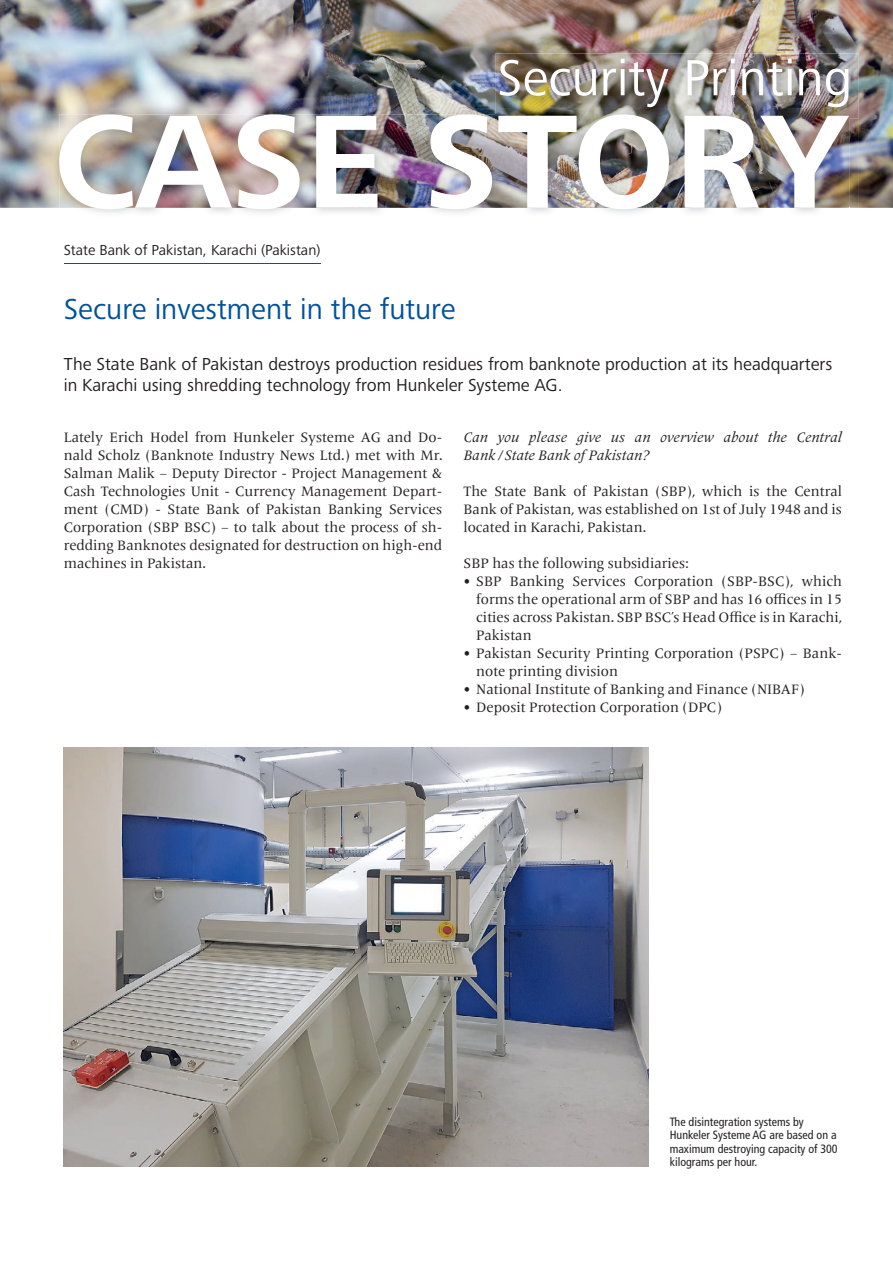
<style>
.page{position:relative;width:893px;height:1263px;background:#fff}
.page>*{position:absolute;margin:0;border:0;box-sizing:border-box;transform-origin:0 0}
.t1{font:700 138px "Frutiger Next Pro";letter-spacing:-.01em;color:#fff}
.t2{font:52.5px "Frutiger Next Pro";color:#fff}
.t3{font:30px "Frutiger Next Pro";color:#01519b}
.t4{font:18px/21.6px "Frutiger Next Pro";color:#231f20}
.t5{font:15px "Frutiger Next Pro";color:#231f20}
.t6{font:14.25px/18px "Frutiger Serif LT Pro";color:#231f20;text-align:justify}
.t7{font:italic 14.25px/18px "Frutiger Serif LT Pro";color:#231f20}
.t8{font:condensed 12px/13.5px "Frutiger";color:#231f20}
</style>
<div class="page">
<hr style="left:64px;top:263px;width:256px;height:1px;background:#01519b">
<img style="left:64px;top:748px;width:584px;height:418px">
<img style="left:0;top:0;width:893px;height:208px">
<img style="left:53px;top:108px;width:805px;height:105px">
<img style="left:59px;top:114px;width:790px;height:95px">
<img style="left:495px;top:53px;width:364px;height:65px">
<img style="left:495px;top:108px;width:363px;height:10px">
<img style="left:495px;top:114px;width:354px;height:4px">
<h2 class="t2" style="left:497px;top:48px;width:357px">Security Printing</h2>
<h1 class="t1" style="left:54px;top:83px;width:796px">CASE STORY</h1>
<p class="t5" style="left:64px;top:241px;width:258px">State Bank of Pakistan, Karachi (Pakistan)</p>
<h3 class="t3" style="left:64px;top:292px;width:393px">Secure investment in the future</h3>
<p class="t4" style="left:64px;top:353px;width:770px">The State Bank of Pakistan destroys production residues from banknote production at its headquarters in Karachi using shredding technology from Hunkeler Systeme AG.</p>
<p class="t6" style="left:64px;top:428px;width:380px">Lately Erich Hodel from Hunkeler Systeme AG and Do&shy;nald Scholz (Banknote Industry News Ltd.) met with Mr.<br>Salman Malik – Deputy Director - Project Management &amp; Cash Technologies Unit - Currency Management Depart&shy;ment (CMD) - State Bank of Pakistan Banking Services Corporation (SBP BSC) – to talk about the process of sh&shy;redding Banknotes designated for destruction on high-end machines in Pakistan.</p>
<p class="t7" style="left:463px;top:428px;width:380px">Can you please give us an overview about the Central<br>Bank / State Bank of Pakistan?</p>
<p class="t6" style="left:463px;top:482px;width:380px">The State Bank of Pakistan (SBP), which is the Central Bank of Pakistan, was established on 1st of July 1948 and is located in Karachi, Pakistan.</p>
<p class="t6" style="left:463px;top:554px;width:227px">SBP has the following subsidiaries:</p>
<p class="t6" style="left:476px;top:572px;width:368px;text-indent:-13px">• SBP Banking Services Corporation (SBP-BSC), which forms the operational arm of SBP and has 16 offices in 15 cities across Pakistan. SBP BSC’s Head Office is in Karachi, Pakistan</p>
<p class="t6" style="left:476px;top:644px;width:367px;text-indent:-13px">• Pakistan Security Printing Corporation (PSPC) – Bank&shy;note printing division</p>
<p class="t6" style="left:463px;top:680px;width:343px">• National Institute of Banking and Finance (NIBAF)</p>
<p class="t6" style="left:463px;top:698px;width:260px">• Deposit Protection Corporation (DPC)</p>
<p class="t8" style="left:670px;top:1115px;width:169px">The disintegration systems by<br>Hunkeler Systeme AG are based on a maximum destroying capacity of 300 kilograms per hour.</p>
</div>
